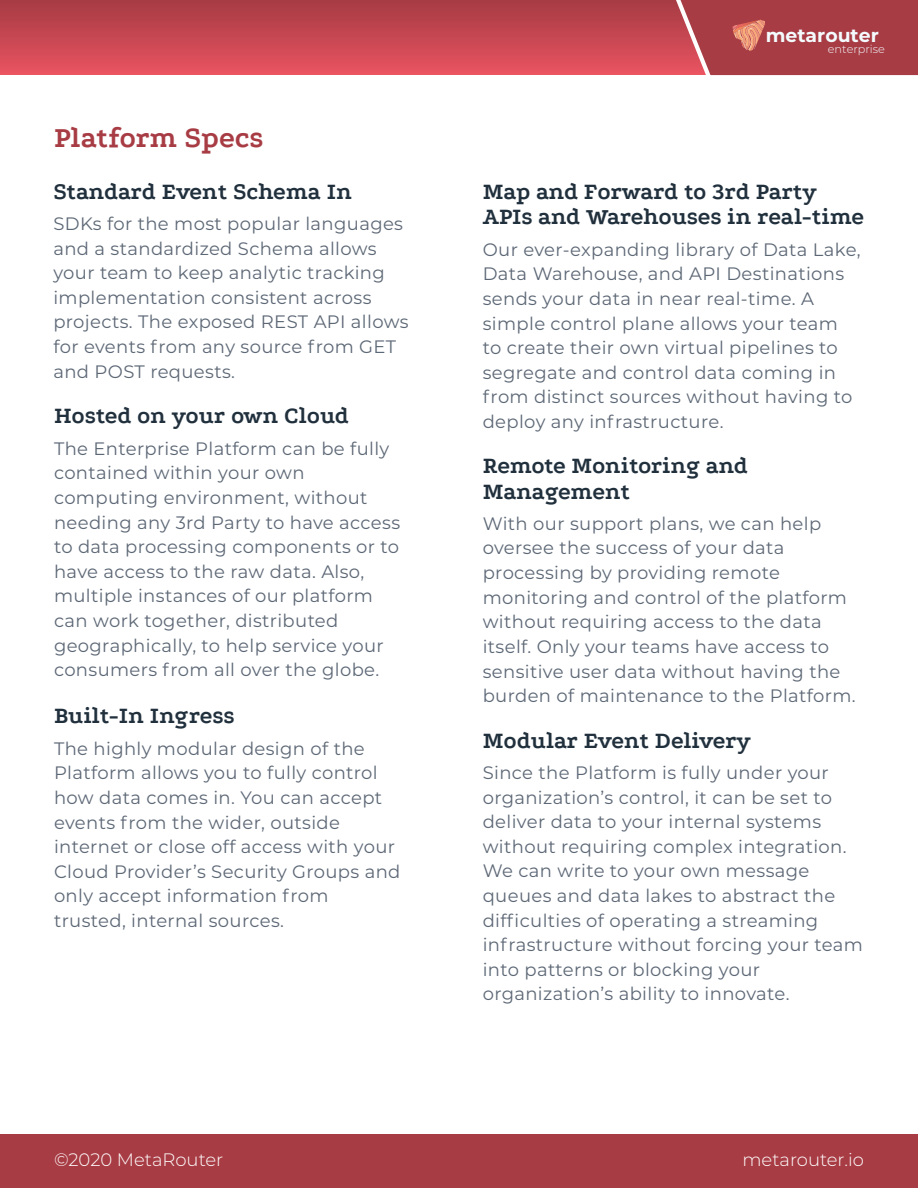
<style>
.page{position:relative;width:918px;height:1188px;background:#fff}
.page>*{position:absolute;margin:0;border:0;box-sizing:border-box;transform-origin:0 0}
.t1{font:700 30px "Podkova";color:#a83c44}
.t2{font:700 24px/25.8px "Podkova";letter-spacing:-.005em;color:#21303d}
.t3{font:700 18.75px "Montserrat";color:#f4fbfe}
.t4{font:18px/24.6px "Montserrat";letter-spacing:.02em;color:#5d6876}
.t5{font:300 18px "Montserrat";color:#fff}
.t6{font:300 11.25px "Montserrat";color:#f4fbfe}
</style>
<div class="page">
<div style="left:706px;top:0;width:212px;height:75px;background:#a83c44"></div>
<img style="left:733px;top:19px;width:31px;height:1px">
<img style="left:733px;top:20px;width:1px;height:21px">
<img style="left:734px;top:20px;width:2px;height:31px">
<img style="left:736px;top:20px;width:29px;height:31px">
<svg style="left:0;top:0;width:706px;height:75px;background:#c74853"></svg>
<div style="left:0;top:1134px;width:918px;height:54px;background:#a83c44"></div>
<p class="t3" style="left:766px;top:22px;width:114px">metarouter</p>
<h1 class="t1" style="left:54px;top:116px;width:211px">Platform Specs</h1>
<h2 class="t2" style="left:53px;top:177px;width:300px">Standard Event Schema In</h2>
<p class="t4" style="left:53px;top:211px;width:357px">SDKs for the most popular languages and a standardized Schema allows your team to keep analytic tracking implementation consistent across projects. The exposed REST API allows for events from any source from GET and POST requests.</p>
<h2 class="t2" style="left:54px;top:402px;width:296px">Hosted on your own Cloud</h2>
<p class="t4" style="left:54px;top:435px;width:348px">The Enterprise Platform can be fully contained within your own computing environment, without needing any 3rd Party to have access to data processing components or to have access to the raw data. Also, multiple instances of our platform can work together, distributed geographically, to help service your consumers from all over the globe.</p>
<h2 class="t2" style="left:54px;top:702px;width:182px">Built-In Ingress</h2>
<p class="t4" style="left:54px;top:735px;width:348px">The highly modular design of the Platform allows you to fully control how data comes in. You can accept events from the wider, outside internet or close off access with your Cloud Provider’s Security Groups and only accept information from trusted, internal sources.</p>
<p class="t6" style="left:828px;top:41px;width:59px">enterprise</p>
<h2 class="t2" style="left:483px;top:177px;width:383px">Map and Forward to 3rd Party<br>APIs and Warehouses in real-time</h2>
<p class="t4" style="left:483px;top:236px;width:380px">Our ever-expanding library of Data Lake, Data Warehouse, and API Destinations sends your data in near real-time. A simple control plane allows your team to create their own virtual pipelines to segregate and control data coming in from distinct sources without having to deploy any infrastructure.</p>
<h2 class="t2" style="left:483px;top:451px;width:267px">Remote Monitoring and<br>Management</h2>
<p class="t4" style="left:483px;top:511px;width:374px">With our support plans, we can help oversee the success of your data processing by providing remote monitoring and control of the platform without requiring access to the data itself. Only your teams have access to sensitive user data without having the burden of maintenance to the Platform.</p>
<h2 class="t2" style="left:483px;top:726px;width:270px">Modular Event Delivery</h2>
<p class="t4" style="left:483px;top:760px;width:382px">Since the Platform is fully under your organization’s control, it can be set to deliver data to your internal systems without requiring complex integration.<br>We can write to your own message queues and data lakes to abstract the difficulties of operating a streaming infrastructure without forcing your team into patterns or blocking your organization’s ability to innovate.</p>
<p class="t5" style="left:54px;top:1148px;width:171px">©2020 MetaRouter</p>
<p class="t5" style="left:742px;top:1148px;width:123px">metarouter.io</p>
</div>
